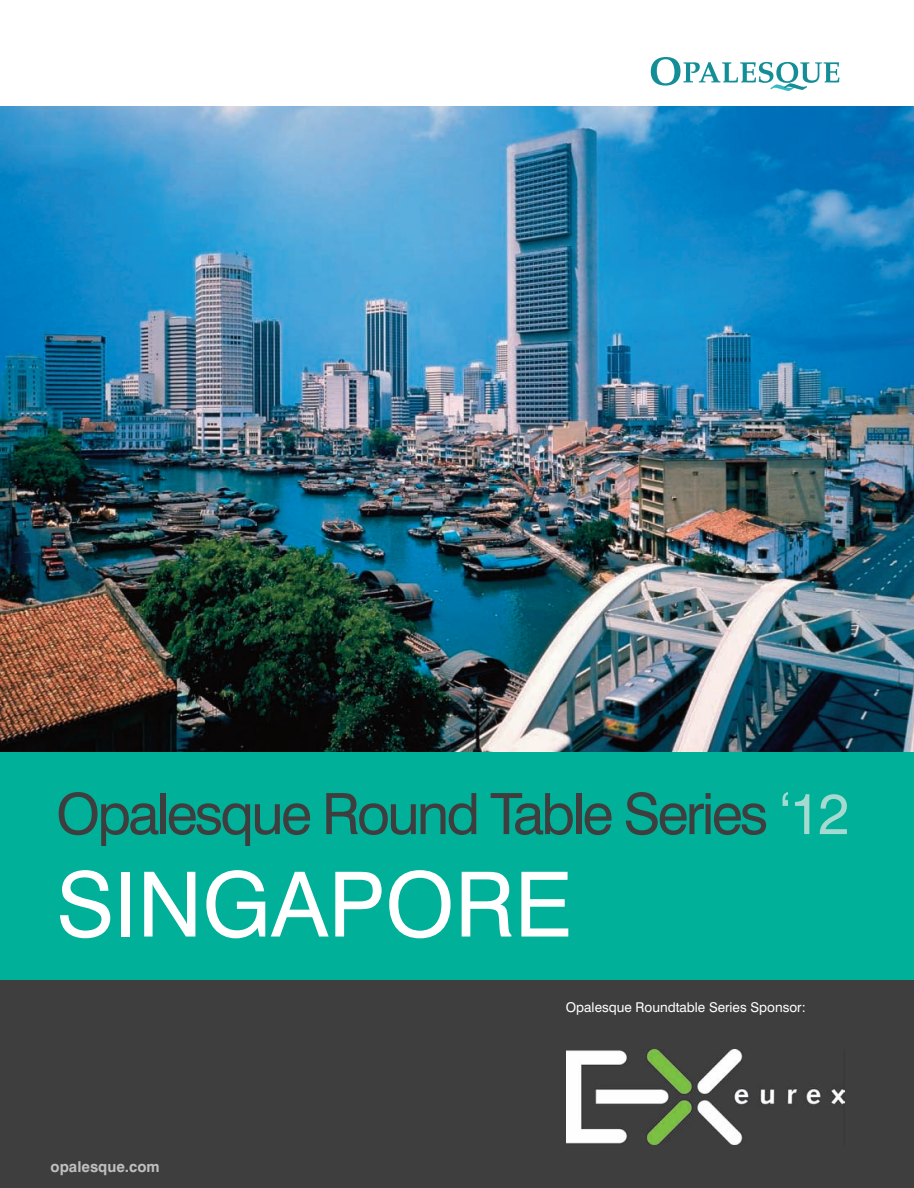
<style>
.page{position:relative;width:914px;height:1188px;background:#fff}
.page>*{position:absolute;margin:0;border:0;box-sizing:border-box;transform-origin:0 0}
.t1{font:90px "Swiss 721 BT";color:#fff}
.t2{font:57px "Swiss 721 BT";letter-spacing:-.05em;color:#3e3e3f}
.t3{font:700 15px "Swiss 721 BT";color:#c0bfbe}
.t4{font:13.5px "Swiss 721 BT";color:#fff}
</style>
<div class="page">
<div style="left:0;top:874px;width:914px;height:314px;background:#3e3e3f"></div>
<div style="left:0;top:749px;width:914px;height:231px;background:#00b099"></div>
<svg style="left:782px;top:792px;width:65px;height:42px"></svg>
<svg style="left:651px;top:57px;width:188px;height:34px"></svg>
<img style="left:0;top:107px;width:914px;height:644px">
<img style="left:567px;top:1050px;width:277px;height:94px">
<h2 class="t2" style="left:56px;top:781px;width:713px">Opalesque Round Table Series</h2>
<h1 class="t1" style="left:56px;top:853px;width:517px">SINGAPORE</h1>
<p class="t3" style="left:51px;top:1158px;width:111px">opalesque.com</p>
<p class="t4" style="left:566px;top:999px;width:241px">Opalesque Roundtable Series Sponsor:</p>
</div>
